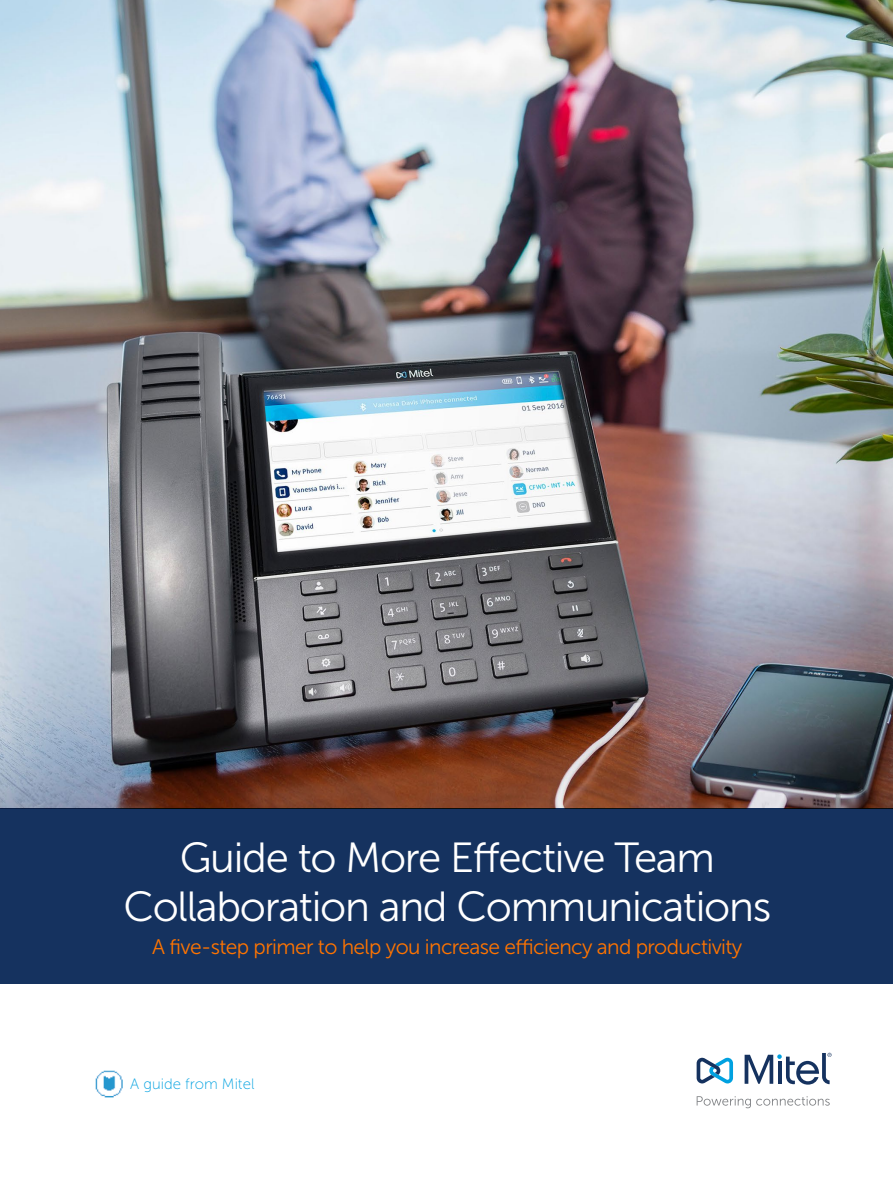
<style>
.page{position:relative;width:893px;height:1187px;background:#fff}
.page>*{position:absolute;margin:0;border:0;box-sizing:border-box;transform-origin:0 0}
.t1{font:42px/48px "Museo Sans 300";letter-spacing:-.03em;color:#fff;text-align:center}
.t2{font:21px "Museo Sans 300";letter-spacing:-.03em;color:#ff7400}
.t3{font:15px "Museo Sans 100";color:#00a1e0}
</style>
<div class="page">
<img style="left:0;top:0;width:893px;height:808px">
<div style="left:0;top:808px;width:893px;height:175px;background:#15325f"></div>
<img style="left:95px;top:1070px;width:28px;height:28px">
<svg style="left:697px;top:1096px;width:133px;height:12px"></svg>
<svg style="left:697px;top:1057px;width:36px;height:26px"></svg>
<svg style="left:745px;top:1052px;width:87px;height:32px"></svg>
<h1 class="t1" style="left:123px;top:834px;width:649px">Guide to More Effective Team<br>Collaboration and Communications</h1>
<p class="t2" style="left:152px;top:935px;width:592px">A five-step primer to help you increase efficiency and productivity</p>
<p class="t3" style="left:130px;top:1075px;width:126px">A guide from Mitel</p>
</div>
